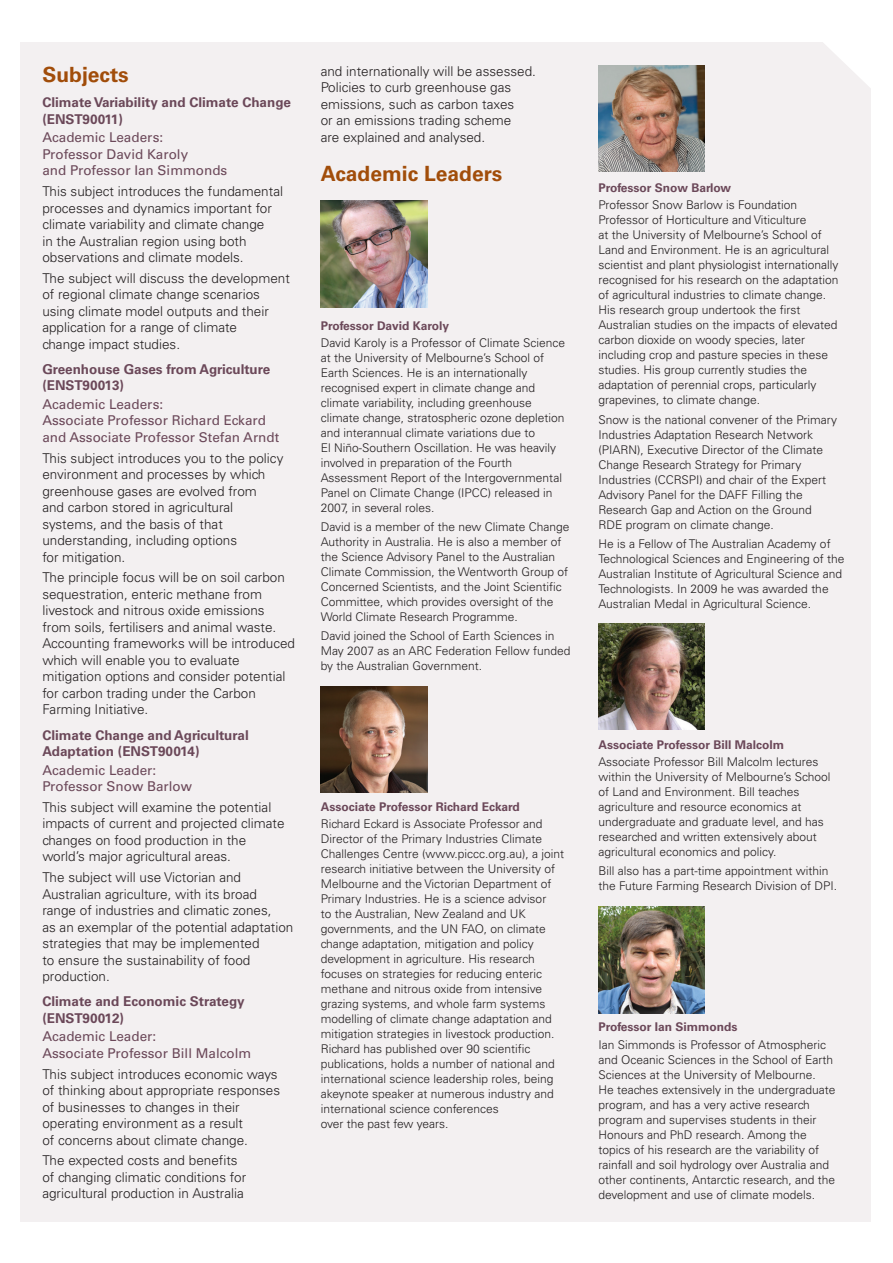
<style>
.page{position:relative;width:893px;height:1263px;background:#fff}
.page>*{position:absolute;margin:0;border:0;box-sizing:border-box;transform-origin:0 0}
.t1{font:700 21px "Univers";color:#a14d0a}
.body_copy{font:300 13.5px/16.5px "Univers";color:#231f20}
.body_copy-2{font:13.5px/16.5px "Univers";color:#6b4859}
.body_copy-3{font:700 13.5px/16.5px "Univers";color:#6b4859}
.body_copy-4{font:300 12px/15px "Univers";color:#231f20}
.body_copy-5{font:700 12px "Univers";color:#6b4859}
</style>
<div class="page">
<div style="left:20px;top:43px;width:850px;height:1179px;background:#f3f0f1"></div>
<svg style="left:807px;top:42px;width:64px;height:53px"></svg>
<img style="left:321px;top:201px;width:106px;height:106px">
<img style="left:321px;top:686px;width:106px;height:107px">
<img style="left:598px;top:65px;width:107px;height:107px">
<img style="left:598px;top:623px;width:107px;height:107px">
<img style="left:598px;top:907px;width:107px;height:106px">
<h2 class="t1" style="left:42px;top:62px;width:88px">Subjects</h2>
<p class="body_copy-3" style="left:42px;top:94px;width:250px">Climate Variability and Climate Change (ENST90011)</p>
<p class="body_copy-2" style="left:42px;top:129px;width:186px">Academic Leaders:<br>Professor David Karoly<br>and Professor Ian Simmonds</p>
<p class="body_copy" style="left:42px;top:183px;width:242px">This subject introduces the fundamental processes and dynamics important for climate variability and climate change<br>in the Australian region using both observations and climate models.</p>
<p class="body_copy" style="left:42px;top:270px;width:249px">The subject will discuss the development of regional climate change scenarios using climate model outputs and their application for a range of climate<br>change impact studies.</p>
<p class="body_copy-3" style="left:42px;top:361px;width:229px">Greenhouse Gases from Agriculture (ENST90013)</p>
<p class="body_copy-2" style="left:42px;top:396px;width:238px">Academic Leaders:<br>Associate Professor Richard Eckard and Associate Professor Stefan Arndt</p>
<p class="body_copy" style="left:42px;top:450px;width:243px">This subject introduces you to the policy environment and processes by which greenhouse gases are evolved from<br>and carbon stored in agricultural systems, and the basis of that understanding, including options<br>for mitigation.</p>
<p class="body_copy" style="left:42px;top:569px;width:254px">The principle focus will be on soil carbon sequestration, enteric methane from livestock and nitrous oxide emissions from soils, fertilisers and animal waste.<br>Accounting frameworks will be introduced which will enable you to evaluate mitigation options and consider potential for carbon trading under the Carbon Farming Initiative.</p>
<p class="body_copy-3" style="left:42px;top:727px;width:208px">Climate Change and Agricultural<br>Adaptation (ENST90014)</p>
<p class="body_copy-2" style="left:42px;top:762px;width:151px">Academic Leader:<br>Professor Snow Barlow</p>
<p class="body_copy" style="left:42px;top:799px;width:244px">This subject will examine the potential impacts of current and projected climate changes on food production in the world’s major agricultural areas.</p>
<p class="body_copy" style="left:42px;top:869px;width:253px">The subject will use Victorian and Australian agriculture, with its broad range of industries and climatic zones,<br>as an exemplar of the potential adaptation strategies that may be implemented<br>to ensure the sustainability of food production.</p>
<p class="body_copy-3" style="left:42px;top:993px;width:204px">Climate and Economic Strategy (ENST90012)</p>
<p class="body_copy-2" style="left:42px;top:1028px;width:211px">Academic Leader:<br>Associate Professor Bill Malcolm</p>
<p class="body_copy" style="left:42px;top:1065px;width:239px">This subject introduces economic ways of thinking about appropriate responses of businesses to changes in their operating environment as a result<br>of concerns about climate change.</p>
<p class="body_copy" style="left:42px;top:1152px;width:205px">The expected costs and benefits of changing climatic conditions for agricultural production in Australia</p>
<p class="body_copy" style="left:321px;top:63px;width:217px">and internationally will be assessed.<br>Policies to curb greenhouse gas emissions, such as carbon taxes<br>or an emissions trading scheme<br>are explained and analysed.</p>
<h2 class="t1" style="left:321px;top:162px;width:183px">Academic Leaders</h2>
<p class="body_copy-5" style="left:321px;top:318px;width:130px">Professor David Karoly</p>
<p class="body_copy-4" style="left:321px;top:335px;width:246px">David Karoly is a Professor of Climate Science at the University of Melbourne’s School of Earth Sciences. He is an internationally recognised expert in climate change and climate variability, including greenhouse climate change, stratospheric ozone depletion and interannual climate variations due to<br>El Niño-Southern Oscillation. He was heavily involved in preparation of the Fourth Assessment Report of the Intergovernmental Panel on Climate Change (IPCC) released in 2007, in several roles.</p>
<p class="body_copy-4" style="left:321px;top:519px;width:250px">David is a member of the new Climate Change Authority in Australia. He is also a member of the Science Advisory Panel to the Australian Climate Commission, the Wentworth Group of Concerned Scientists, and the Joint Scientific Committee, which provides oversight of the World Climate Research Programme.</p>
<p class="body_copy-4" style="left:321px;top:628px;width:251px">David joined the School of Earth Sciences in<br>May 2007 as an ARC Federation Fellow funded by the Australian Government.</p>
<p class="body_copy-5" style="left:321px;top:800px;width:201px">Associate Professor Richard Eckard</p>
<p class="body_copy-4" style="left:321px;top:817px;width:245px">Richard Eckard is Associate Professor and Director of the Primary Industries Climate Challenges Centre (www.piccc.org.au), a joint research initiative between the University of Melbourne and the Victorian Department of Primary Industries. He is a science advisor<br>to the Australian, New Zealand and UK governments, and the UN FAO, on climate change adaptation, mitigation and policy development in agriculture. His research focuses on strategies for reducing enteric methane and nitrous oxide from intensive grazing systems, and whole farm systems modelling of climate change adaptation and mitigation strategies in livestock production.<br>Richard has published over 90 scientific publications, holds a number of national and international science leadership roles, being akeynote speaker at numerous industry and international science conferences<br>over the past few years.</p>
<p class="body_copy-5" style="left:598px;top:181px;width:134px">Professor Snow Barlow</p>
<p class="body_copy-4" style="left:598px;top:198px;width:242px">Professor Snow Barlow is Foundation Professor of Horticulture and Viticulture<br>at the University of Melbourne’s School of Land and Environment. He is an agricultural scientist and plant physiologist internationally recognised for his research on the adaptation of agricultural industries to climate change.<br>His research group undertook the first Australian studies on the impacts of elevated carbon dioxide on woody species, later including crop and pasture species in these studies. His group currently studies the adaptation of perennial crops, particularly grapevines, to climate change.</p>
<p class="body_copy-4" style="left:598px;top:412px;width:240px">Snow is the national convener of the Primary Industries Adaptation Research Network (PIARN), Executive Director of the Climate Change Research Strategy for Primary Industries (CCRSPI) and chair of the Expert Advisory Panel for the DAFF Filling the Research Gap and Action on the Ground RDE program on climate change.</p>
<p class="body_copy-4" style="left:598px;top:536px;width:248px">He is a Fellow of The Australian Academy of Technological Sciences and Engineering of the Australian Institute of Agricultural Science and Technologists. In 2009 he was awarded the Australian Medal in Agricultural Science.</p>
<p class="body_copy-5" style="left:598px;top:738px;width:187px">Associate Professor Bill Malcolm</p>
<p class="body_copy-4" style="left:598px;top:754px;width:234px">Associate Professor Bill Malcolm lectures within the University of Melbourne’s School of Land and Environment. Bill teaches agriculture and resource economics at undergraduate and graduate level, and has researched and written extensively about agricultural economics and policy.</p>
<p class="body_copy-4" style="left:598px;top:864px;width:240px">Bill also has a part-time appointment within the Future Farming Research Division of DPI.</p>
<p class="body_copy-5" style="left:598px;top:1020px;width:141px">Professor Ian Simmonds</p>
<p class="body_copy-4" style="left:598px;top:1037px;width:239px">Ian Simmonds is Professor of Atmospheric and Oceanic Sciences in the School of Earth Sciences at the University of Melbourne.<br>He teaches extensively in the undergraduate program, and has a very active research program and supervises students in their Honours and PhD research. Among the topics of his research are the variability of rainfall and soil hydrology over Australia and other continents, Antarctic research, and the development and use of climate models.</p>
</div>
